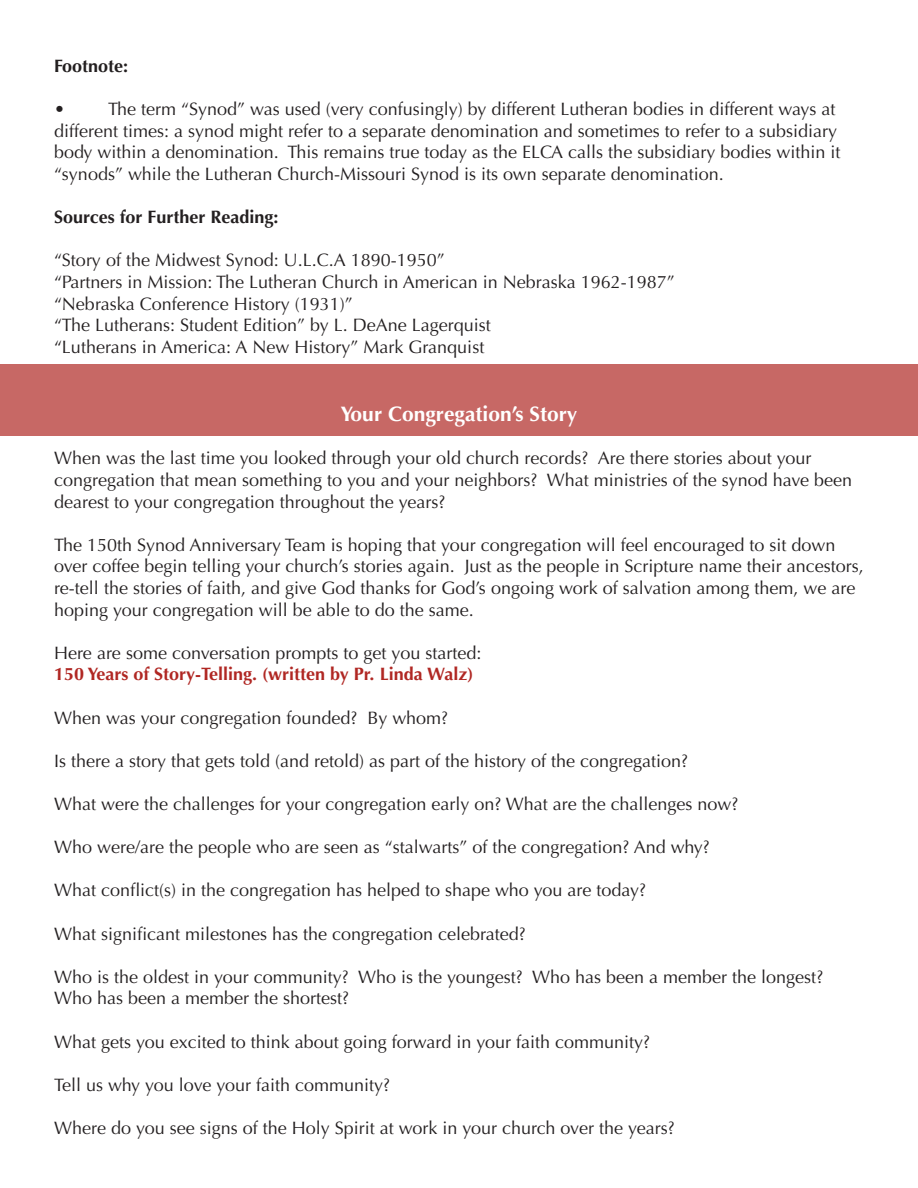
<style>
.page{position:relative;width:918px;height:1188px;background:#fff}
.page>*{position:absolute;margin:0;border:0;box-sizing:border-box;transform-origin:0 0}
.t1{font:700 21px "Optima";color:#fff}
.t2{font:18px/21.6px "Optima";color:#231f20}
.t3{font:700 18px "Optima";color:#b02723}
.t4{font:700 18px "Optima";color:#231f20}
</style>
<div class="page">
<div style="left:0;top:364px;width:918px;height:72px;background:#c76865"></div>
<p class="t4" style="left:54px;top:55px;width:76px">Footnote:</p>
<p class="t2" style="left:54px;top:99px;width:788px">• The term “Synod” was used (very confusingly) by different Lutheran bodies in different ways at different times: a synod might refer to a separate denomination and sometimes to refer to a subsidiary body within a denomination. This remains true today as the ELCA calls the subsidiary bodies within it “synods” while the Lutheran Church-Missouri Synod is its own separate denomination.</p>
<p class="t4" style="left:54px;top:207px;width:226px">Sources for Further Reading:</p>
<p class="t2" style="left:54px;top:250px;width:392px">“Story of the Midwest Synod: U.L.C.A 1890-1950”</p>
<p class="t2" style="left:54px;top:271px;width:622px">“Partners in Mission: The Lutheran Church in American in Nebraska 1962-1987”</p>
<p class="t2" style="left:54px;top:293px;width:300px">“Nebraska Conference History (1931)”</p>
<p class="t2" style="left:54px;top:315px;width:438px">“The Lutherans: Student Edition” by L. DeAne Lagerquist</p>
<p class="t2" style="left:54px;top:336px;width:432px">“Lutherans in America: A New History” Mark Granquist</p>
<p class="t1" style="left:341px;top:402px;width:238px">Your Congregation’s Story</p>
<p class="t2" style="left:54px;top:448px;width:800px">When was the last time you looked through your old church records? Are there stories about your congregation that mean something to you and your neighbors? What ministries of the synod have been dearest to your congregation throughout the years?</p>
<p class="t2" style="left:54px;top:534px;width:811px">The 150th Synod Anniversary Team is hoping that your congregation will feel encouraged to sit down over coffee begin telling your church’s stories again. Just as the people in Scripture name their ancestors, re-tell the stories of faith, and give God thanks for God’s ongoing work of salvation among them, we are hoping your congregation will be able to do the same.</p>
<p class="t2" style="left:54px;top:642px;width:429px">Here are some conversation prompts to get you started:</p>
<p class="t3" style="left:54px;top:664px;width:421px">150 Years of Story-Telling. (written by Pr. Linda Walz)</p>
<p class="t2" style="left:54px;top:707px;width:396px">When was your congregation founded? By whom?</p>
<p class="t2" style="left:54px;top:750px;width:636px">Is there a story that gets told (and retold) as part of the history of the congregation?</p>
<p class="t2" style="left:54px;top:793px;width:686px">What were the challenges for your congregation early on? What are the challenges now?</p>
<p class="t2" style="left:54px;top:837px;width:657px">Who were/are the people who are seen as “stalwarts” of the congregation? And why?</p>
<p class="t2" style="left:54px;top:880px;width:594px">What conflict(s) in the congregation has helped to shape who you are today?</p>
<p class="t2" style="left:54px;top:923px;width:473px">What significant milestones has the congregation celebrated?</p>
<p class="t2" style="left:54px;top:966px;width:771px">Who is the oldest in your community? Who is the youngest? Who has been a member the longest?<br>Who has been a member the shortest?</p>
<p class="t2" style="left:54px;top:1031px;width:598px">What gets you excited to think about going forward in your faith community?</p>
<p class="t2" style="left:54px;top:1074px;width:338px">Tell us why you love your faith community?</p>
<p class="t2" style="left:54px;top:1117px;width:622px">Where do you see signs of the Holy Spirit at work in your church over the years?</p>
</div>
